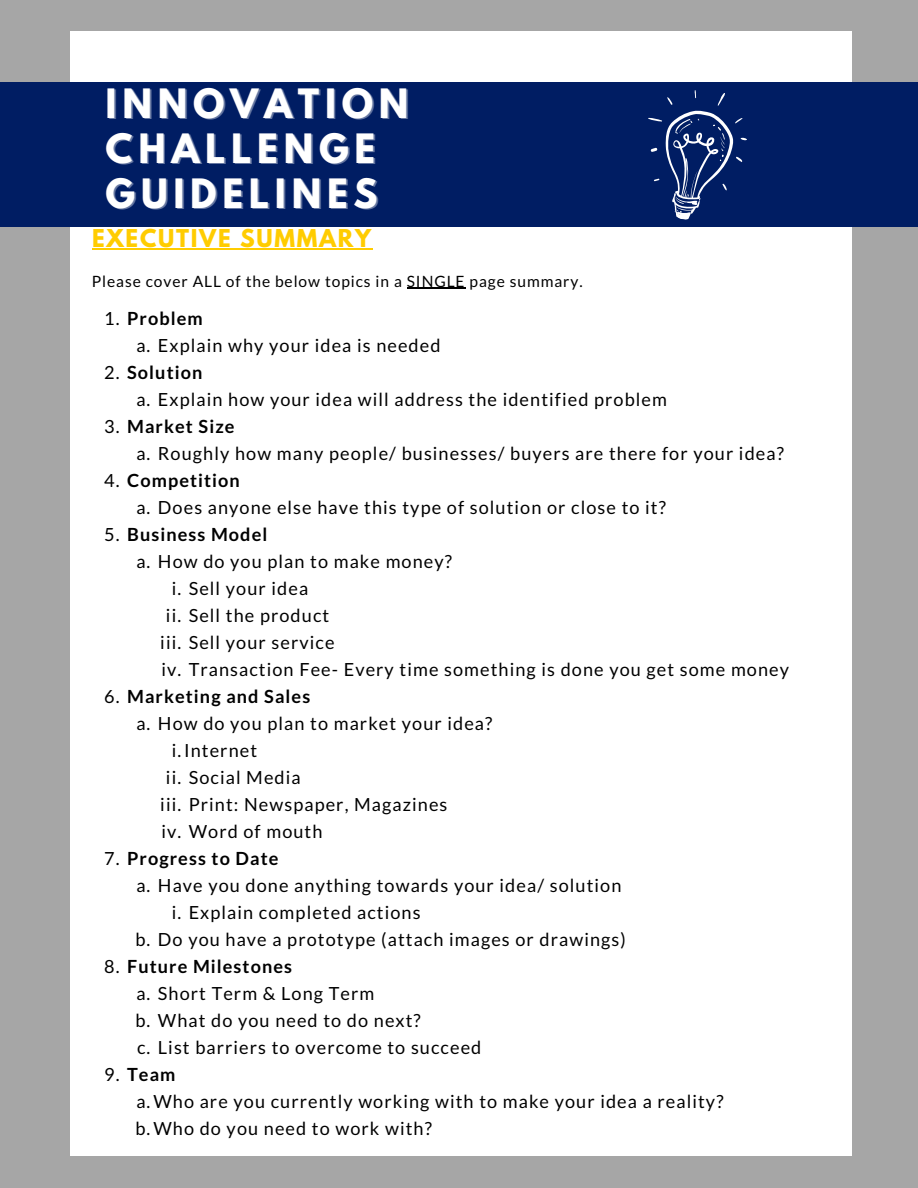
<style>
.page{position:relative;width:918px;height:1188px;background:#a6a6a6}
.page>*{position:absolute;margin:0;border:0;box-sizing:border-box;transform-origin:0 0}
.t1{font:700 35.85px/45px "League Spartan";letter-spacing:.16em;color:#fff}
.t2{font:700 21.75px "League Spartan";letter-spacing:.08em;color:#fc0}
.t3{font:18.15px "Lato";letter-spacing:.06em;color:#000}
.t4{font:700 18.15px "Lato";letter-spacing:.06em;color:#000}
.t5{font:15.6px "Lato";letter-spacing:.06em;color:#000}
.s1{font-weight:400}
</style>
<div class="page">
<div style="left:71px;top:31px;width:780px;height:1125px;background:#fff"></div>
<div style="left:0;top:82px;width:918px;height:144px;background:#001d63"></div>
<svg style="left:630px;top:90px;width:125px;height:137px"></svg>
<hr style="left:407px;top:288px;width:59px;height:1px;background:#000">
<hr style="left:92px;top:248px;width:281px;height:1px;background:#fc0">
<p class="t1" style="left:106px;top:85px;width:304px">INNOVATION<br>CHALLENGE</p>
<p class="t1" style="left:106px;top:175px;width:274px">GUIDELINES</p>
<p class="t2" style="left:92px;top:228px;width:281px">EXECUTIVE SUMMARY</p>
<p class="t5" style="left:92px;top:271px;width:492px">Please cover ALL of the below topics in a SINGLE page summary.</p>
<p class="t4" style="left:104px;top:307px;width:100px"><span class="s1">1.</span> Problem</p>
<p class="t3" style="left:136px;top:334px;width:306px">a. Explain why your idea is needed</p>
<p class="t4" style="left:104px;top:361px;width:100px"><span class="s1">2.</span> Solution</p>
<p class="t3" style="left:136px;top:388px;width:532px">a. Explain how your idea will address the identified problem</p>
<p class="t4" style="left:104px;top:415px;width:132px"><span class="s1">3.</span> Market Size</p>
<p class="t3" style="left:136px;top:442px;width:649px">a. Roughly how many people/ businesses/ buyers are there for your idea?</p>
<p class="t4" style="left:104px;top:469px;width:137px"><span class="s1">4.</span> Competition</p>
<p class="t3" style="left:136px;top:496px;width:531px">a. Does anyone else have this type of solution or close to it?</p>
<p class="t4" style="left:104px;top:523px;width:165px"><span class="s1">5.</span> Business Model</p>
<p class="t3" style="left:136px;top:550px;width:317px">a. How do you plan to make money?</p>
<p class="t3" style="left:172px;top:577px;width:138px">i. Sell your idea</p>
<p class="t3" style="left:166px;top:604px;width:165px">ii. Sell the product</p>
<p class="t3" style="left:160px;top:631px;width:176px">iii. Sell your service</p>
<p class="t3" style="left:161px;top:658px;width:629px">iv. Transaction Fee- Every time something is done you get some money</p>
<p class="t4" style="left:104px;top:685px;width:207px"><span class="s1">6.</span> Marketing and Sales</p>
<p class="t3" style="left:136px;top:712px;width:358px">a. How do you plan to market your idea?</p>
<p class="t3" style="left:172px;top:739px;width:87px">i.Internet</p>
<p class="t3" style="left:166px;top:766px;width:136px">ii. Social Media</p>
<p class="t3" style="left:160px;top:793px;width:289px">iii. Print: Newspaper, Magazines</p>
<p class="t3" style="left:161px;top:820px;width:163px">iv. Word of mouth</p>
<p class="t4" style="left:104px;top:847px;width:176px"><span class="s1">7.</span> Progress to Date</p>
<p class="t3" style="left:136px;top:874px;width:487px">a. Have you done anything towards your idea/ solution</p>
<p class="t3" style="left:172px;top:901px;width:250px">i. Explain completed actions</p>
<p class="t3" style="left:135px;top:928px;width:492px">b. Do you have a prototype (attach images or drawings)</p>
<p class="t4" style="left:104px;top:955px;width:189px"><span class="s1">8.</span> Future Milestones</p>
<p class="t3" style="left:136px;top:982px;width:240px">a. Short Term &amp; Long Term</p>
<p class="t3" style="left:135px;top:1009px;width:287px">b. What do you need to do next?</p>
<p class="t3" style="left:137px;top:1036px;width:346px">c. List barriers to overcome to succeed</p>
<p class="t4" style="left:104px;top:1063px;width:73px"><span class="s1">9.</span> Team</p>
<p class="t3" style="left:136px;top:1090px;width:589px">a.Who are you currently working with to make your idea a reality?</p>
<p class="t3" style="left:135px;top:1117px;width:298px">b.Who do you need to work with?</p>
</div>
